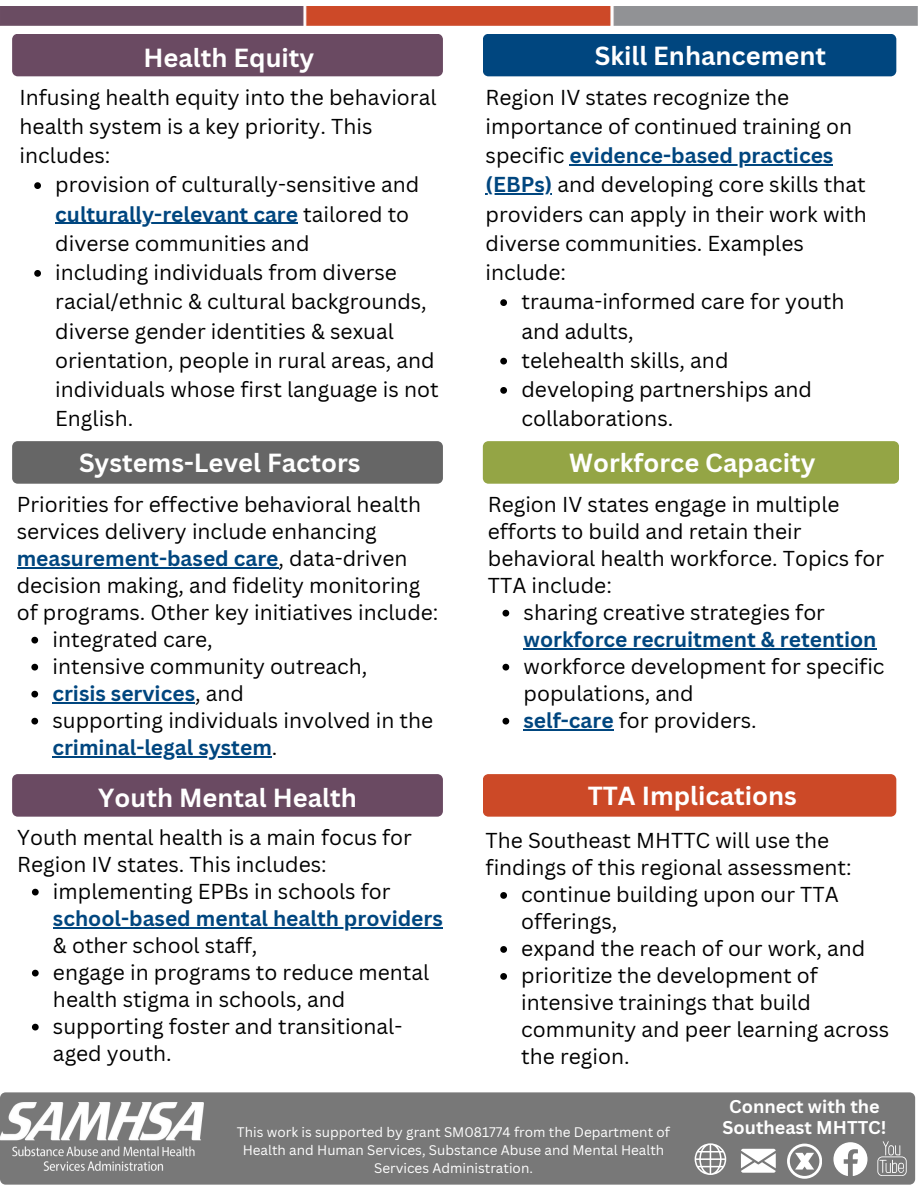
<style>
.page{position:relative;width:918px;height:1188px;background:#fff}
.page>*{position:absolute;margin:0;border:0;box-sizing:border-box;transform-origin:0 0}
.t1{font:700 25.5px "Canva Sans";color:#fff}
.t2{font:21px/29.2px "Canva Sans";color:#000}
.t3{font:700 21px "Canva Sans";color:#00467f}
.t4{font:700 18px/21.3px "Canva Sans";color:#fff;text-align:center}
.t5{font:13.5px/18px "Canva Sans";color:#fff;text-align:center}
.s1{font-weight:700;color:#00467f}
.s2{font-weight:400;color:#000}
</style>
<div class="page">
<div style="left:0;top:1092px;width:915px;height:93px;background:#787878"></div>
<img style="left:0;top:6px;width:918px;height:19px">
<div style="left:12px;top:34px;width:431px;height:42px;background:#6a4a62"></div>
<div style="left:483px;top:34px;width:413px;height:42px;background:#00467f"></div>
<div style="left:12px;top:441px;width:431px;height:43px;background:#666"></div>
<div style="left:483px;top:441px;width:416px;height:43px;background:#94a545"></div>
<div style="left:12px;top:774px;width:431px;height:43px;background:#6a4a62"></div>
<div style="left:483px;top:774px;width:413px;height:43px;background:#cc4927"></div>
<svg style="left:833px;top:1142px;width:34px;height:34px"></svg>
<svg style="left:741px;top:1149px;width:35px;height:23px"></svg>
<svg style="left:695px;top:1143px;width:31px;height:32px"></svg>
<svg style="left:877px;top:1141px;width:30px;height:35px"></svg>
<svg style="left:787px;top:1144px;width:35px;height:34px"></svg>
<img style="left:0;top:1102px;width:204px;height:69px">
<hr style="left:17px;top:567px;width:262px;height:1px;background:#00467f">
<svg style="left:31px;top:637px;width:7px;height:7px"></svg>
<svg style="left:31px;top:664px;width:7px;height:7px"></svg>
<svg style="left:31px;top:691px;width:7px;height:7px"></svg>
<hr style="left:52px;top:702px;width:143px;height:1px;background:#00467f">
<svg style="left:31px;top:718px;width:7px;height:7px"></svg>
<hr style="left:52px;top:756px;width:220px;height:1px;background:#00467f">
<hr style="left:569px;top:164px;width:264px;height:1px;background:#00467f">
<hr style="left:486px;top:194px;width:66px;height:1px;background:#00467f">
<svg style="left:500px;top:299px;width:7px;height:7px"></svg>
<svg style="left:500px;top:358px;width:7px;height:7px"></svg>
<svg style="left:500px;top:387px;width:7px;height:7px"></svg>
<svg style="left:32px;top:889px;width:7px;height:6px"></svg>
<hr style="left:53px;top:927px;width:390px;height:1px;background:#00467f">
<svg style="left:32px;top:970px;width:7px;height:6px"></svg>
<svg style="left:32px;top:1024px;width:7px;height:6px"></svg>
<svg style="left:34px;top:182px;width:7px;height:7px"></svg>
<hr style="left:55px;top:223px;width:243px;height:1px;background:#00467f">
<svg style="left:34px;top:270px;width:7px;height:7px"></svg>
<svg style="left:502px;top:610px;width:7px;height:7px"></svg>
<hr style="left:524px;top:648px;width:353px;height:1px;background:#00467f">
<svg style="left:502px;top:664px;width:7px;height:7px"></svg>
<svg style="left:502px;top:718px;width:7px;height:7px"></svg>
<hr style="left:524px;top:729px;width:90px;height:1px;background:#00467f">
<svg style="left:500px;top:892px;width:7px;height:7px"></svg>
<svg style="left:500px;top:946px;width:7px;height:7px"></svg>
<svg style="left:500px;top:973px;width:7px;height:7px"></svg>
<p class="t1" style="left:144px;top:39px;width:172px">Health Equity</p>
<p class="t1" style="left:595px;top:37px;width:233px">Skill Enhancement</p>
<p class="t2" style="left:20px;top:82px;width:418px">Infusing health equity into the behavioral health system is a key priority. This includes:</p>
<p class="t2" style="left:55px;top:170px;width:385px">provision of culturally-sensitive and <span class="s1">culturally-relevant care</span> tailored to diverse communities and<br>including individuals from diverse racial/ethnic &amp; cultural backgrounds, diverse gender identities &amp; sexual orientation, people in rural areas, and individuals whose first language is not English.</p>
<p class="t2" style="left:486px;top:82px;width:383px">Region IV states recognize the importance of continued training on specific <span class="s1">evidence-based practices (EBPs)</span> and developing core skills that providers can apply in their work with diverse communities. Examples include:</p>
<p class="t2" style="left:521px;top:287px;width:325px">trauma-informed care for youth and adults,<br>telehealth skills, and developing partnerships and collaborations.</p>
<p class="t1" style="left:79px;top:445px;width:283px">Systems-Level Factors</p>
<p class="t1" style="left:569px;top:445px;width:248px">Workforce Capacity</p>
<p class="t2" style="left:17px;top:489px;width:406px">Priorities for effective behavioral health</p>
<p class="t2" style="left:17px;top:516px;width:361px">services delivery include enhancing</p>
<p class="t3" style="left:17px;top:543px;width:392px">measurement-based care<span class="s2">, data-driven</span></p>
<p class="t2" style="left:17px;top:570px;width:405px">decision making, and fidelity monitoring</p>
<p class="t2" style="left:17px;top:597px;width:423px">of programs. Other key initiatives include:</p>
<p class="t2" style="left:52px;top:624px;width:162px">integrated care,</p>
<p class="t2" style="left:52px;top:651px;width:316px">intensive community outreach,</p>
<p class="t3" style="left:52px;top:678px;width:193px">crisis services<span class="s2">, and</span></p>
<p class="t2" style="left:52px;top:705px;width:382px">supporting individuals involved in the</p>
<p class="t3" style="left:52px;top:732px;width:227px">criminal-legal system<span class="s2">.</span></p>
<p class="t2" style="left:488px;top:489px;width:353px">Region IV states engage in multiple</p>
<p class="t2" style="left:488px;top:516px;width:315px">efforts to build and retain their</p>
<p class="t2" style="left:488px;top:543px;width:398px">behavioral health workforce. Topics for</p>
<p class="t2" style="left:488px;top:570px;width:126px">TTA include:</p>
<p class="t2" style="left:524px;top:597px;width:303px">sharing creative strategies for</p>
<p class="t3" style="left:524px;top:624px;width:355px">workforce recruitment &amp; retention</p>
<p class="t2" style="left:524px;top:652px;width:363px;line-height:27px">workforce development for specific populations, and<br><span class="s1">self-care</span> for providers.</p>
<p class="t1" style="left:98px;top:780px;width:260px">Youth Mental Health</p>
<p class="t1" style="left:588px;top:778px;width:211px">TTA Implications</p>
<p class="t2" style="left:17px;top:823px;width:396px;line-height:27px">Youth mental health is a main focus for<br>Region IV states. This includes:</p>
<p class="t2" style="left:53px;top:876px;width:339px">implementing EPBs in schools for</p>
<p class="t3" style="left:53px;top:903px;width:391px">school-based mental health providers</p>
<p class="t2" style="left:53px;top:931px;width:378px;line-height:27px">&amp; other school staff,<br>engage in programs to reduce mental health stigma in schools, and supporting foster and transitional&shy;aged youth.</p>
<p class="t2" style="left:486px;top:825px;width:345px">The Southeast MHTTC will use the</p>
<p class="t2" style="left:486px;top:852px;width:367px">findings of this regional assessment:</p>
<p class="t2" style="left:521px;top:879px;width:319px">continue building upon our TTA</p>
<p class="t2" style="left:521px;top:906px;width:98px">offerings,</p>
<p class="t2" style="left:521px;top:933px;width:346px">expand the reach of our work, and</p>
<p class="t2" style="left:521px;top:960px;width:298px">prioritize the development of</p>
<p class="t2" style="left:521px;top:987px;width:291px">intensive trainings that build</p>
<p class="t2" style="left:521px;top:1014px;width:370px">community and peer learning across</p>
<p class="t2" style="left:521px;top:1041px;width:110px">the region.</p>
<p class="t5" style="left:237px;top:1123px;width:435px">This work is supported by grant SM081774 from the Department of<br>Health and Human Services, Substance Abuse and Mental Health<br>Services Administration.</p>
<p class="t4" style="left:723px;top:1095px;width:166px">Connect with the<br>Southeast MHTTC!</p>
</div>
